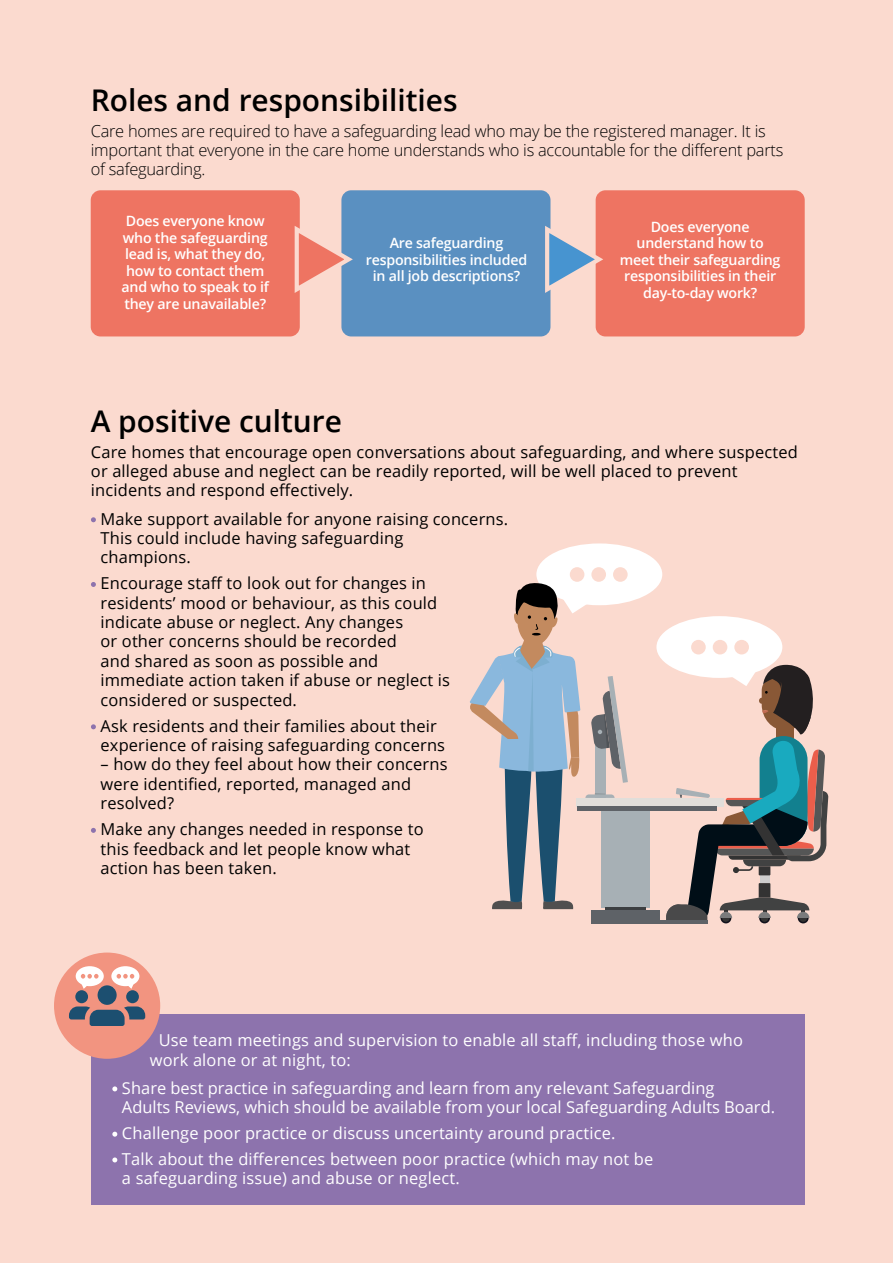
<style>
.page{position:relative;width:893px;height:1263px;background:#fbdacf}
.page>*{position:absolute;margin:0;border:0;box-sizing:border-box;transform-origin:0 0}
.t1{font:600 29.85px "Open Sans";color:#000}
.t2{font:16.5px/19.5px "Open Sans";letter-spacing:.01em;color:#000}
.t3{font:16.5px/19.5px "Open Sans";letter-spacing:.01em;color:#fff}
.t4{font:300 16.5px/19.5px "Open Sans";letter-spacing:-.015em;color:#000}
.t5{font:600 14.25px/16.5px "Open Sans";letter-spacing:-.015em;color:#fff;text-align:center}
</style>
<div class="page">
<div style="left:596px;top:190px;width:209px;height:146px;background:#ee7462;border-radius:10px"></div>
<div style="left:341px;top:190px;width:209px;height:146px;background:#5a90c1;border-radius:10px"></div>
<div style="left:91px;top:190px;width:209px;height:146px;background:#ee7462;border-radius:10px"></div>
<svg style="left:91px;top:517px;width:5px;height:5px"></svg>
<svg style="left:91px;top:582px;width:5px;height:5px"></svg>
<svg style="left:91px;top:724px;width:5px;height:5px"></svg>
<svg style="left:91px;top:828px;width:5px;height:5px"></svg>
<div style="left:536px;top:543px;width:126px;height:62px;background:#fff;border-radius:50%"></div>
<svg style="left:294px;top:222px;width:59px;height:75px"></svg>
<svg style="left:545px;top:222px;width:58px;height:75px"></svg>
<div style="left:759px;top:912px;width:11px;height:11px;background:#11111b;border-radius:50%"></div>
<div style="left:761px;top:914px;width:7px;height:8px;background:#29292c;border-radius:50%"></div>
<div style="left:798px;top:912px;width:11px;height:11px;background:#11111b;border-radius:50%"></div>
<div style="left:799px;top:914px;width:8px;height:8px;background:#28282b;border-radius:50%"></div>
<div style="left:720px;top:912px;width:11px;height:11px;background:#11111b;border-radius:50%"></div>
<div style="left:722px;top:914px;width:8px;height:8px;background:#27272a;border-radius:50%"></div>
<div style="left:577px;top:798px;width:147px;height:8px;background:#e1deda"></div>
<div style="left:601px;top:808px;width:49px;height:99px;background:#a7b0b5"></div>
<hr style="left:577px;top:806px;width:139px;height:4px;background:#5e6267">
<div style="left:591px;top:910px;width:69px;height:13px;background:#5e6267"></div>
<hr style="left:606px;top:907px;width:40px;height:3px;background:#3c3f42">
<hr style="left:660px;top:920px;width:47px;height:3px;background:#5e6267">
<svg style="left:469px;top:580px;width:159px;height:329px"></svg>
<div style="left:91px;top:1014px;width:714px;height:191px;background:#8d73ad"></div>
<svg style="left:112px;top:1086px;width:5px;height:5px"></svg>
<svg style="left:112px;top:1132px;width:5px;height:5px"></svg>
<svg style="left:112px;top:1157px;width:5px;height:5px"></svg>
<div style="left:54px;top:952px;width:106px;height:107px;background:#f29480;border-radius:50%"></div>
<div style="left:75px;top:990px;width:13px;height:13px;background:#1c4f70;border-radius:50%"></div>
<div style="left:126px;top:990px;width:13px;height:13px;background:#1c4f70;border-radius:50%"></div>
<div style="left:98px;top:985px;width:19px;height:20px;background:#1c4f70;border-radius:50%"></div>
<svg style="left:69px;top:1006px;width:76px;height:20px"></svg>
<div style="left:570px;top:567px;width:14px;height:15px;background:#fbdacf;border-radius:50%"></div>
<div style="left:591px;top:567px;width:15px;height:15px;background:#fbdacf;border-radius:50%"></div>
<div style="left:613px;top:567px;width:15px;height:15px;background:#fbdacf;border-radius:50%"></div>
<div style="left:656px;top:616px;width:126px;height:62px;background:#fff;border-radius:50%"></div>
<svg style="left:666px;top:652px;width:162px;height:269px"></svg>
<div style="left:734px;top:640px;width:15px;height:14px;background:#fbdacf;border-radius:50%"></div>
<div style="left:713px;top:640px;width:14px;height:14px;background:#fbdacf;border-radius:50%"></div>
<div style="left:691px;top:640px;width:15px;height:14px;background:#fbdacf;border-radius:50%"></div>
<div style="left:111px;top:966px;width:28px;height:20px;background:#fff;border-radius:50%"></div>
<svg style="left:117px;top:974px;width:17px;height:15px"></svg>
<div style="left:76px;top:966px;width:28px;height:20px;background:#fff;border-radius:50%"></div>
<svg style="left:81px;top:974px;width:18px;height:15px"></svg>
<h1 class="t1" style="left:91px;top:79px;width:368px">Roles and responsibilities</h1>
<p class="t4" style="left:91px;top:120px;width:694px">Care homes are required to have a safeguarding lead who may be the registered manager. It is important that everyone in the care home understands who is accountable for the different parts of safeguarding.</p>
<p class="t5" style="left:122px;top:213px;width:149px">Does everyone know who the safeguarding lead is, what they do, how to contact them and who to speak to if they are unavailable?</p>
<p class="t5" style="left:620px;top:218px;width:162px">Does everyone understand how to meet their safeguarding responsibilities in their day-to-day work?</p>
<p class="t5" style="left:366px;top:235px;width:163px">Are safeguarding responsibilities included in all job descriptions?</p>
<h1 class="t1" style="left:91px;top:401px;width:253px">A positive culture</h1>
<p class="t2" style="left:91px;top:441px;width:708px">Care homes that encourage open conversations about safeguarding, and where suspected or alleged abuse and neglect can be readily reported, will be well placed to prevent incidents and respond effectively.</p>
<p class="t2" style="left:101px;top:508px;width:409px">Make support available for anyone raising concerns.<br>This could include having safeguarding<br>champions.</p>
<p class="t2" style="left:101px;top:573px;width:351px">Encourage staff to look out for changes in residents’ mood or behaviour, as this could indicate abuse or neglect. Any changes<br>or other concerns should be recorded<br>and shared as soon as possible and immediate action taken if abuse or neglect is considered or suspected.</p>
<p class="t2" style="left:101px;top:715px;width:346px">Ask residents and their families about their experience of raising safeguarding concerns</p>
<p class="t2" style="left:101px;top:754px;width:349px">– how do they feel about how their concerns were identified, reported, managed and resolved?</p>
<p class="t2" style="left:101px;top:819px;width:325px">Make any changes needed in response to this feedback and let people know what action has been taken.</p>
<p class="t3" style="left:150px;top:1030px;width:595px;text-indent:9px">Use team meetings and supervision to enable all staff, including those who work alone or at night, to:</p>
<p class="t3" style="left:122px;top:1077px;width:655px">Share best practice in safeguarding and learn from any relevant Safeguarding<br>Adults Reviews, which should be available from your local Safeguarding Adults Board.</p>
<p class="t3" style="left:122px;top:1119px;width:533px;line-height:25.8px">Challenge poor practice or discuss uncertainty around practice.<br>Talk about the differences between poor practice (which may not be</p>
<p class="t3" style="left:122px;top:1168px;width:339px">a safeguarding issue) and abuse or neglect.</p>
</div>
